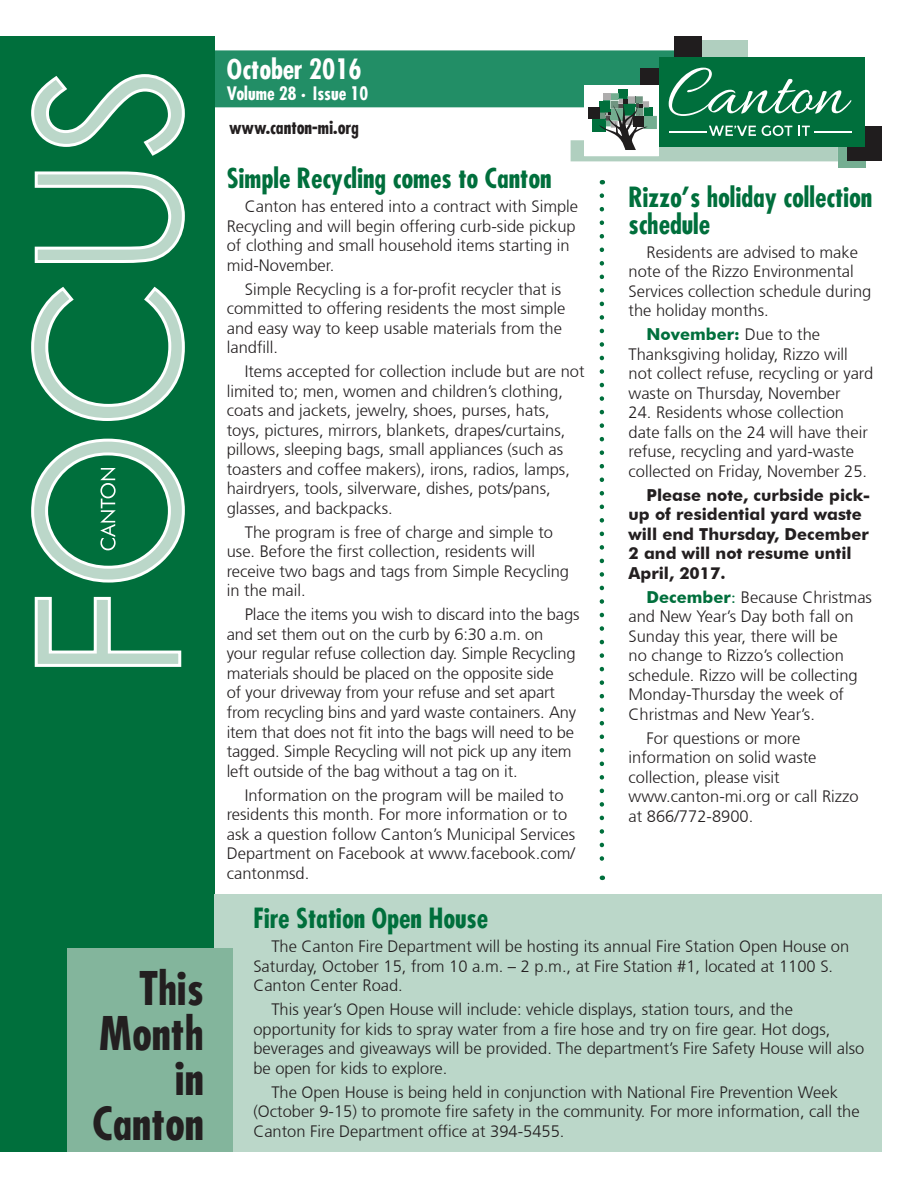
<style>
.page{position:relative;width:918px;height:1188px;background:#fff}
.page>*{position:absolute;margin:0;border:0;box-sizing:border-box;transform-origin:0 0}
.t1{font:700 condensed 45px/45px "Futura";color:#231f20;text-align:right}
.t2{font:700 condensed 27px/27px "Futura";color:#006f3c}
.t3{font:700 condensed 27px "Futura";color:#fff}
.t4{font:700 condensed 18px/34.2px "Futura";color:#231f20}
.t5{font:300 16.5px/19.5px "Frutiger";color:#231f20}
.t6{font:700 16.5px/19.5px "Futura BT";color:#231f20}
.s1{color:#fff}
.s2{font-family:"Futura BT";font-weight:700;color:#006f3c}
.s3{font-family:"Futura BT";font-weight:500;color:#006f3c}
</style>
<div class="page">
<div style="left:697px;top:41px;width:51px;height:27px;background:#b0cfbf"></div>
<div style="left:838px;top:140px;width:27px;height:28px;background:#75ae92"></div>
<div style="left:847px;top:127px;width:35px;height:34px;background:#201d1e"></div>
<div style="left:659px;top:57px;width:206px;height:90px;background:#006f3c"></div>
<div style="left:674px;top:36px;width:27px;height:21px;background:#201d1e"></div>
<svg style="left:215px;top:50px;width:637px;height:111px"></svg>
<div style="left:0;top:36px;width:214px;height:1116px;background:#006f3c"></div>
<svg style="left:31px;top:74px;width:154px;height:593px"></svg>
<div style="left:214px;top:894px;width:668px;height:258px;background:#bbd7c9"></div>
<svg style="left:100px;top:468px;width:16px;height:82px"></svg>
<div style="left:68px;top:949px;width:165px;height:203px;background:#83b59c"></div>
<svg style="left:600px;top:196px;width:4px;height:684px"></svg>
<p class="t1" style="left:93px;top:965px;width:113px">This<br>Month in<br>Canton</p>
<p class="t3" style="left:227px;top:52px;width:136px">October 2016</p>
<p class="t4" style="left:227px;top:76px;width:143px"><span class="s1">Volume 28 • Issue 10 </span>www.canton-mi.org</p>
<p class="t2" style="left:227px;top:165px;width:326px">Simple Recycling comes to Canton</p>
<p class="t5" style="left:227px;top:197px;width:353px;text-indent:18px">Canton has entered into a contract with Simple Recycling and will begin offering curb-side pickup of clothing and small household items starting in mid-November.</p>
<p class="t5" style="left:227px;top:279px;width:340px;text-indent:18px">Simple Recycling is a for-profit recycler that is committed to offering residents the most simple and easy way to keep usable materials from the landfill.</p>
<p class="t5" style="left:227px;top:362px;width:359px;text-indent:18px">Items accepted for collection include but are not limited to; men, women and children’s clothing, coats and jackets, jewelry, shoes, purses, hats, toys, pictures, mirrors, blankets, drapes/curtains, pillows, sleeping bags, small appliances (such as toasters and coffee makers), irons, radios, lamps, hairdryers, tools, silverware, dishes, pots/pans, glasses, and backpacks.</p>
<p class="t5" style="left:227px;top:522px;width:344px;text-indent:18px">The program is free of charge and simple to use. Before the first collection, residents will receive two bags and tags from Simple Recycling in the mail.</p>
<p class="t5" style="left:227px;top:605px;width:354px;text-indent:18px">Place the items you wish to discard into the bags and set them out on the curb by 6:30 a.m. on<br>your regular refuse collection day. Simple Recycling materials should be placed on the opposite side<br>of your driveway from your refuse and set apart from recycling bins and yard waste containers. Any item that does not fit into the bags will need to be tagged. Simple Recycling will not pick up any item left outside of the bag without a tag on it.</p>
<p class="t5" style="left:227px;top:785px;width:350px;text-indent:18px">Information on the program will be mailed to residents this month. For more information or to ask a question follow Canton’s Municipal Services Department on Facebook at www.facebook.com/ cantonmsd.</p>
<p class="t2" style="left:629px;top:183px;width:245px">Rizzo’s holiday collection schedule</p>
<p class="t5" style="left:629px;top:242px;width:244px;text-indent:18px">Residents are advised to make note of the Rizzo Environmental<br>Services collection schedule during the holiday months.</p>
<p class="t5" style="left:629px;top:325px;width:246px;text-indent:18px"><span class="s2">November:</span> Due to the<br>Thanksgiving holiday, Rizzo will not collect refuse, recycling or yard waste on Thursday, November</p>
<p class="t5" style="left:629px;top:403px;width:241px">24. Residents whose collection date falls on the 24 will have their refuse, recycling and yard-waste collected on Friday, November 25.</p>
<p class="t6" style="left:629px;top:485px;width:243px;text-indent:18px">Please note, curbside pick&shy;up of residential yard waste will end Thursday, December<br>2 and will not resume until<br>April, 2017.</p>
<p class="t5" style="left:629px;top:587px;width:245px;text-indent:18px"><span class="s2">December</span><span class="s3">:</span> Because Christmas and New Year’s Day both fall on<br>Sunday this year, there will be<br>no change to Rizzo’s collection schedule. Rizzo will be collecting<br>Monday-Thursday the week of<br>Christmas and New Year’s.</p>
<p class="t5" style="left:629px;top:728px;width:232px;text-indent:18px">For questions or more information on solid waste collection, please visit www.canton-mi.org or call Rizzo at 866/772-8900.</p>
<p class="t2" style="left:253px;top:904px;width:236px">Fire Station Open House</p>
<p class="t5" style="left:253px;top:937px;width:597px;text-indent:18px">The Canton Fire Department will be hosting its annual Fire Station Open House on<br>Saturday, October 15, from 10 a.m. – 2 p.m., at Fire Station #1, located at 1100 S.<br>Canton Center Road.</p>
<p class="t5" style="left:253px;top:1000px;width:612px;text-indent:18px">This year’s Open House will include: vehicle displays, station tours, and the opportunity for kids to spray water from a fire hose and try on fire gear. Hot dogs, beverages and giveaways will be provided. The department’s Fire Safety House will also be open for kids to explore.</p>
<p class="t5" style="left:253px;top:1082px;width:608px;text-indent:18px">The Open House is being held in conjunction with National Fire Prevention Week (October 9-15) to promote fire safety in the community. For more information, call the<br>Canton Fire Department office at 394-5455.</p>
</div>
